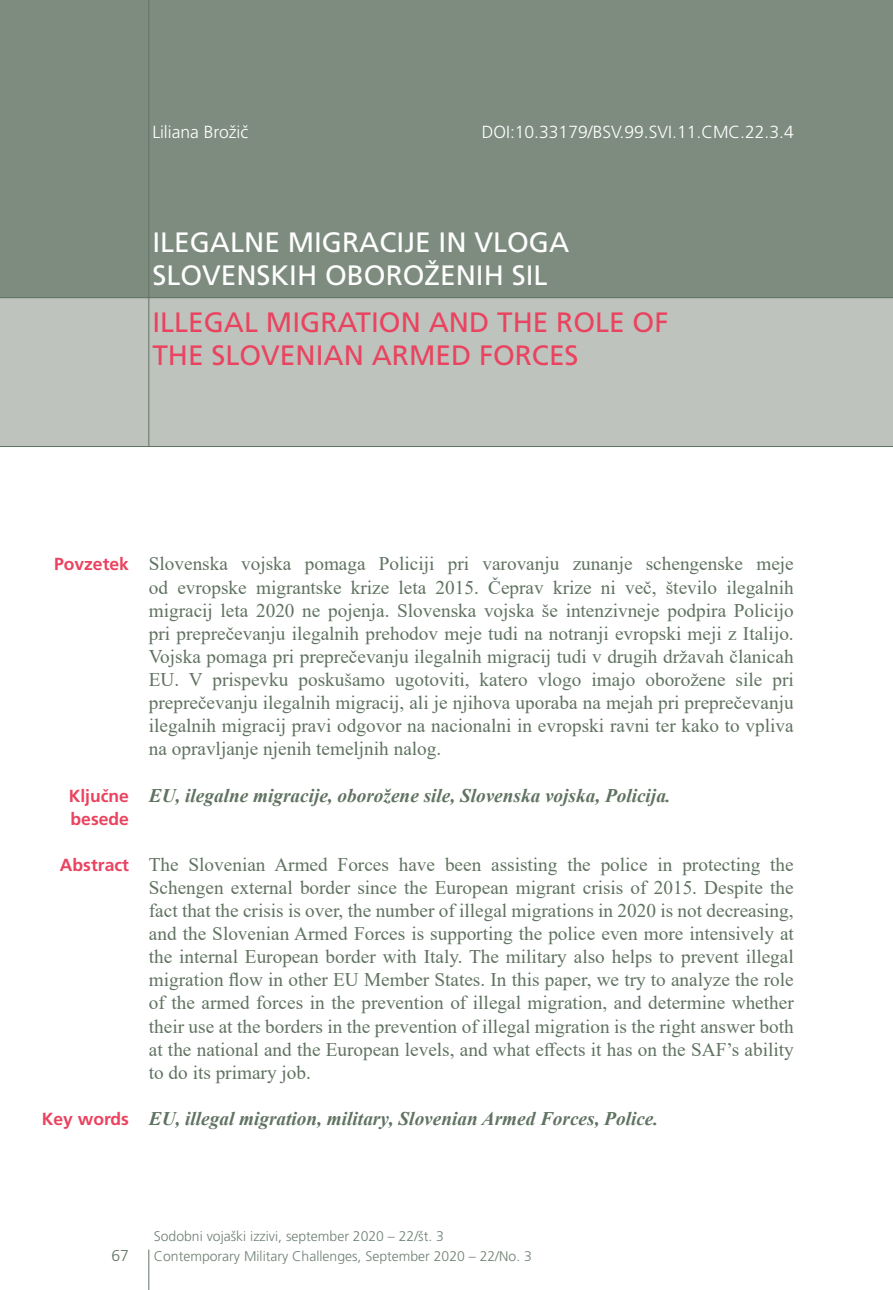
<style>
.page{position:relative;width:893px;height:1290px;background:#fff}
.page>*{position:absolute;margin:0;border:0;box-sizing:border-box;transform-origin:0 0}
.naslov_članka_-_angl{font:28px/33.6px "Frutiger CE";color:#ea4360}
.naslov_članka_-_slov{font:28px/33.6px "Frutiger CE";color:#fff}
.BODY{font:19.25px/23.1px "Times New Roman";color:#607261;text-align:justify}
.BODY-2{font:italic 700 19.25px "Times New Roman";color:#607261}
.leva_označba{font:700 17.5px/23.1px "Frutiger CE";color:#ea4360}
.DOI{font:300 17.5px "Frutiger CE";color:#fff}
.avtor_članka{font:300 17.5px "Frutiger CE";color:#fff}
.t1{font:300 15.75px "Frutiger CE";color:#607261}
.t2{font:300 14px/19.9px "Frutiger CE";color:#6f8174}
</style>
<div class="page">
<hr style="left:148px;top:1249px;width:1px;height:41px;background:#607261">
<div style="left:0;top:0;width:893px;height:298px;background:#7e8c7f"></div>
<div style="left:0;top:298px;width:893px;height:148px;background:#bec4bd"></div>
<hr style="left:0;top:297px;width:893px;height:1px;background:#607261">
<hr style="left:0;top:446px;width:893px;height:1px;background:#607261">
<hr style="left:148px;top:0;width:1px;height:446px;background:#607261">
<p class="avtor_članka" style="left:152px;top:122px;width:97px">Liliana Brožič</p>
<p class="DOI" style="left:482px;top:122px;width:313px">DOI:10.33179/BSV.99.SVI.11.CMC.22.3.4</p>
<p class="naslov_članka_-_slov" style="left:152px;top:225px;width:418px">ILEGALNE MIGRACIJE IN VLOGA<br>SLOVENSKIH OBOROŽENIH SIL</p>
<p class="naslov_članka_-_angl" style="left:152px;top:305px;width:517px">ILLEGAL MIGRATION AND THE ROLE OF<br>THE SLOVENIAN ARMED FORCES</p>
<p class="leva_označba" style="left:54px;top:553px;width:76px">Povzetek</p>
<p class="leva_označba" style="left:69px;top:784px;width:62px">Ključne besede</p>
<p class="leva_označba" style="left:60px;top:853px;width:71px">Abstract</p>
<p class="leva_označba" style="left:42px;top:1107px;width:89px">Key words</p>
<p class="BODY" style="left:149px;top:552px;width:646px">Slovenska vojska pomaga Policiji pri varovanju zunanje schengenske meje od evropske migrantske krize leta 2015. Čeprav krize ni več, število ilegalnih migracij leta 2020 ne pojenja. Slovenska vojska še intenzivneje podpira Policijo pri preprečevanju ilegalnih prehodov meje tudi na notranji evropski meji z Italijo.<br>Vojska pomaga pri preprečevanju ilegalnih migracij tudi v drugih državah članicah EU. V prispevku poskušamo ugotoviti, katero vlogo imajo oborožene sile pri preprečevanju ilegalnih migracij, ali je njihova uporaba na mejah pri preprečevanju ilegalnih migracij pravi odgovor na nacionalni in evropski ravni ter kako to vpliva na opravljanje njenih temeljnih nalog.</p>
<p class="BODY-2" style="left:149px;top:782px;width:523px">EU, ilegalne migracije, oborožene sile, Slovenska vojska, Policija.</p>
<p class="BODY" style="left:149px;top:852px;width:647px">The Slovenian Armed Forces have been assisting the police in protecting the Schengen external border since the European migrant crisis of 2015. Despite the fact that the crisis is over, the number of illegal migrations in 2020 is not decreasing, and the Slovenian Armed Forces is supporting the police even more intensively at the internal European border with Italy. The military also helps to prevent illegal migration flow in other EU Member States. In this paper, we try to analyze the role of the armed forces in the prevention of illegal migration, and determine whether their use at the borders in the prevention of illegal migration is the right answer both at the national and the European levels, and what effects it has on the SAF’s ability to do its primary job.</p>
<p class="BODY-2" style="left:149px;top:1105px;width:511px">EU, illegal migration, military, Slovenian Armed Forces, Police.</p>
<p class="t1" style="left:111px;top:1246px;width:19px">67</p>
<p class="t2" style="left:154px;top:1226px;width:380px">Sodobni vojaški izzivi, september 2020 – 22/št. 3<br>Contemporary Military Challenges, September 2020 – 22/No. 3</p>
</div>
